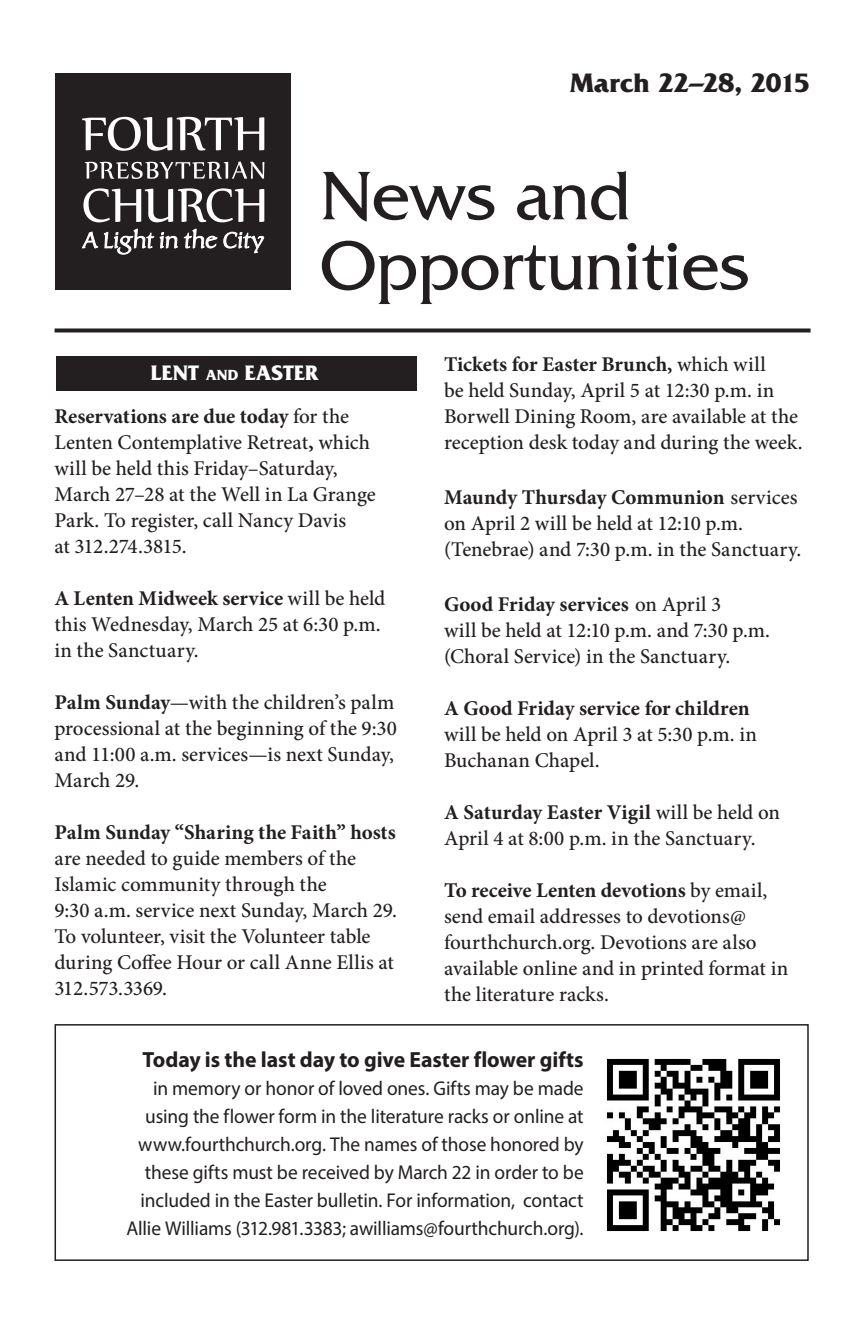
<style>
.page{position:relative;width:864px;height:1332px;background:#fff}
.page>*{position:absolute;margin:0;border:0;box-sizing:border-box;transform-origin:0 0}
.t1{font:72px "Friz Quadrata Std";color:#231f20}
.t2{font:700 28px "Friz Quadrata Std";color:#231f20}
.t3{font:700 22px "Myriad Pro";letter-spacing:-.005em;color:#231f20}
.t4{font:700 22px "Friz Quadrata Std";color:#fff}
.t5{font:500 21px/26px "Minion Pro";color:#231f20}
.t6{font:20px "Myriad Pro";letter-spacing:-.005em;color:#231f20}
.s1{font-size:15.4px}
.s2{font-weight:700}
</style>
<div class="page">
<svg style="left:55px;top:328px;width:756px;height:4px;background:#3d3a3a"></svg>
<div style="left:56px;top:73px;width:235px;height:216px;background:#231f20"></div>
<svg style="left:82px;top:232px;width:16px;height:16px"></svg>
<svg style="left:104px;top:229px;width:50px;height:25px"></svg>
<svg style="left:160px;top:232px;width:18px;height:17px"></svg>
<svg style="left:184px;top:229px;width:33px;height:20px"></svg>
<svg style="left:224px;top:231px;width:40px;height:22px"></svg>
<svg style="left:82px;top:117px;width:182px;height:34px"></svg>
<svg style="left:83px;top:188px;width:181px;height:34px"></svg>
<svg style="left:85px;top:162px;width:179px;height:17px"></svg>
<div style="left:55px;top:1024px;width:754px;height:237px;border:2px solid #231f20"></div>
<img style="left:606px;top:1058px;width:174px;height:174px">
<div style="left:56px;top:356px;width:361px;height:34px;background:#231f20"></div>
<p class="t2" style="left:570px;top:68px;width:241px">March 22–28, 2015</p>
<p class="t1" style="left:320px;top:156px;width:313px">News and</p>
<p class="t1" style="left:320px;top:226px;width:431px">Opportunities</p>
<p class="t4" style="left:151px;top:360px;width:169px">LENT <span class="s1">and</span> EASTER</p>
<p class="t5" style="left:54px;top:404px;width:317px"><span class="s2">Reservations are due today</span> for the<br>Lenten Contemplative Retreat<span class="s2">,</span> which</p>
<p class="t5" style="left:54px;top:456px;width:323px">will be held this Friday–Saturday,<br>March 27–28 at the Well in La Grange<br>Park. To register, call Nancy Davis<br>at 312.274.3815.</p>
<p class="t5" style="left:54px;top:586px;width:333px"><span class="s2">A Lenten Midweek service</span> will be held this Wednesday, March 25 at 6:30 p.m. in the Sanctuary.</p>
<p class="t5" style="left:54px;top:690px;width:344px"><span class="s2">Palm Sunday</span>—with the children’s palm processional at the beginning of the 9:30 and 11:00 a.m. services—is next Sunday,<br>March 29.</p>
<p class="t5" style="left:54px;top:820px;width:344px"><span class="s2">Palm Sunday “Sharing the Faith” hosts </span>are needed to guide members of the Islamic community through the<br>9:30 a.m. service next Sunday, March 29.<br>To volunteer, visit the Volunteer table during Coffee Hour or call Anne Ellis at 312.573.3369.</p>
<p class="t5" style="left:444px;top:352px;width:360px"><span class="s2">Tickets for Easter Brunch,</span> which will<br>be held Sunday, April 5 at 12:30 p.m. in Borwell Dining Room, are available at the reception desk today and during the week.</p>
<p class="t5" style="left:444px;top:484px;width:359px"><span class="s2">Maundy Thursday Communion</span> services on April 2 will be held at 12:10 p.m. (Tenebrae) and 7:30 p.m. in the Sanctuary.</p>
<p class="t5" style="left:444px;top:591px;width:328px"><span class="s2">Good Friday services</span> on April 3<br>will be held at 12:10 p.m. and 7:30 p.m. (Choral Service) in the Sanctuary.</p>
<p class="t5" style="left:444px;top:695px;width:315px"><span class="s2">A Good Friday service for children </span>will be held on April 3 at 5:30 p.m. in<br>Buchanan Chapel.</p>
<p class="t5" style="left:444px;top:799px;width:338px"><span class="s2">A Saturday Easter Vigil</span> will be held on<br>April 4 at 8:00 p.m. in the Sanctuary.</p>
<p class="t5" style="left:444px;top:877px;width:346px"><span class="s2">To receive Lenten devotions</span> by email, send email addresses to devotions@ fourthchurch.org. Devotions are also available online and in printed format in the literature racks.</p>
<p class="t3" style="left:142px;top:1045px;width:443px">Today is the last day to give Easter flower gifts</p>
<p class="t6" style="left:153px;top:1076px;width:432px">in memory or honor of loved ones. Gifts may be made</p>
<p class="t6" style="left:145px;top:1104px;width:440px">using the flower form in the literature racks or online at</p>
<p class="t6" style="left:138px;top:1132px;width:447px">www.fourthchurch.org. The names of those honored by</p>
<p class="t6" style="left:145px;top:1160px;width:440px">these gifts must be received by March 22 in order to be</p>
<p class="t6" style="left:141px;top:1188px;width:445px">included in the Easter bulletin. For information, contact</p>
<p class="t6" style="left:126px;top:1216px;width:459px">Allie Williams (312.981.3383; awilliams@fourthchurch.org).</p>
</div>
